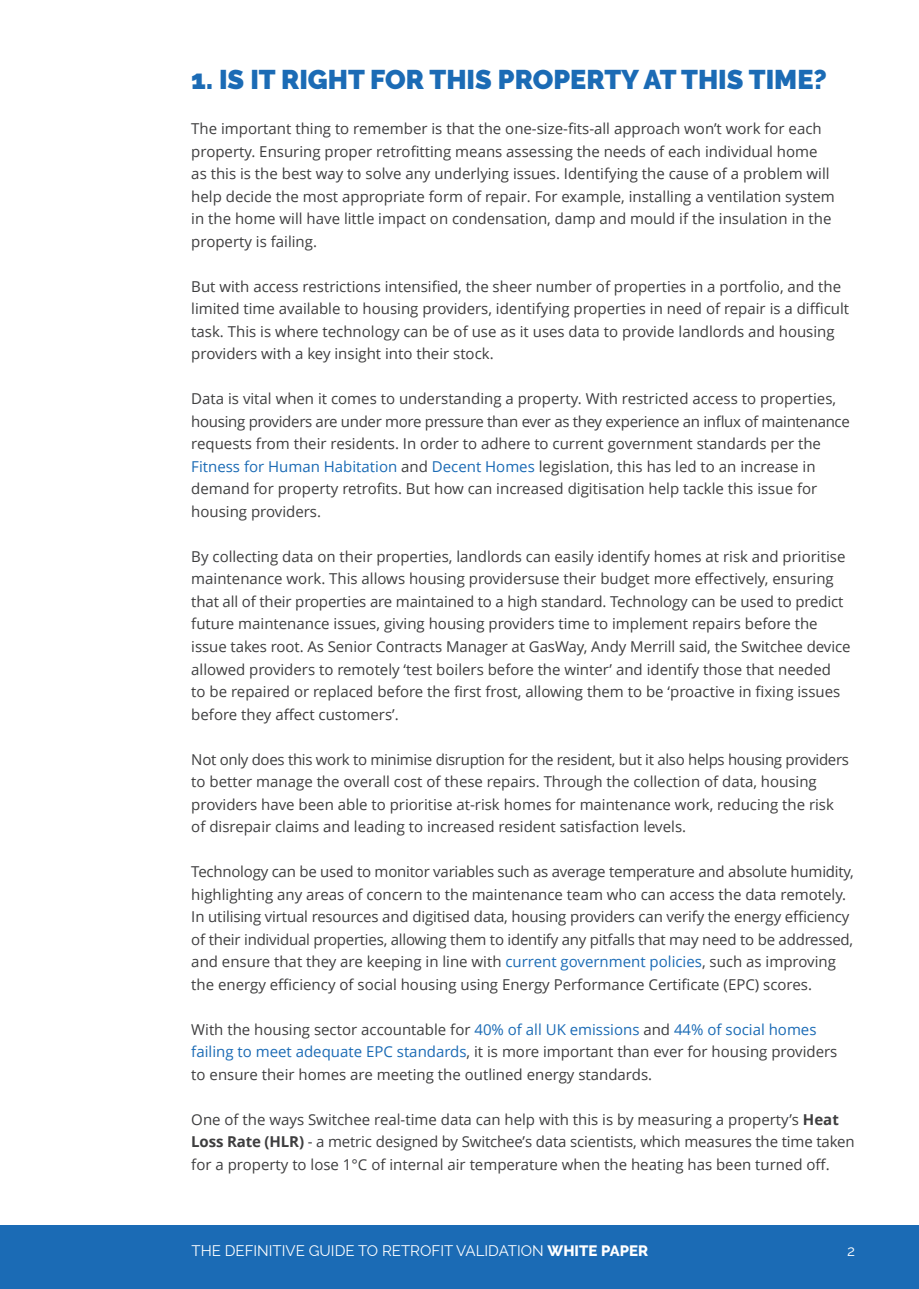
<style>
.page{position:relative;width:919px;height:1289px;background:#fff}
.page>*{position:absolute;margin:0;border:0;box-sizing:border-box;transform-origin:0 0}
.t1{font:900 27px "Raleway";color:#1b6bb5}
.t2{font:15px/22.5px "Open Sans";color:#3e3e3f}
.t3{font:15px "Raleway";color:#fff}
.s1{color:#1b6bb5}
.s2{font-weight:700}
.s3{font-weight:800}
</style>
<div class="page">
<div style="left:0;top:1225px;width:918px;height:63px;background:#1b6bb5"></div>
<p class="t1" style="left:191px;top:64px;width:637px">1. IS IT RIGHT FOR THIS PROPERTY AT THIS TIME?</p>
<p class="t2" style="left:191px;top:117px;width:645px">The important thing to remember is that the one-size-fits-all approach won’t work for each property. Ensuring proper retrofitting means assessing the needs of each individual home as this is the best way to solve any underlying issues. Identifying the cause of a problem will help decide the most appropriate form of repair. For example, installing a ventilation system in the home will have little impact on condensation, damp and mould if the insulation in the property is failing.</p>
<p class="t2" style="left:191px;top:275px;width:659px">But with access restrictions intensified, the sheer number of properties in a portfolio, and the limited time available to housing providers, identifying properties in need of repair is a difficult task. This is where technology can be of use as it uses data to provide landlords and housing providers with a key insight into their stock.</p>
<p class="t2" style="left:191px;top:387px;width:660px">Data is vital when it comes to understanding a property. With restricted access to properties, housing providers are under more pressure than ever as they experience an influx of maintenance requests from their residents. In order to adhere to current government standards per the <span class="s1">Fitness for Human Habitation</span> and <span class="s1">Decent Homes</span> legislation, this has led to an increase in demand for property retrofits. But how can increased digitisation help tackle this issue for housing providers.</p>
<p class="t2" style="left:191px;top:545px;width:660px">By collecting data on their properties, landlords can easily identify homes at risk and prioritise maintenance work. This allows housing providersuse their budget more effectively, ensuring that all of their properties are maintained to a high standard. Technology can be used to predict future maintenance issues, giving housing providers time to implement repairs before the issue takes root. As Senior Contracts Manager at GasWay, Andy Merrill said, the Switchee device allowed providers to remotely ‘test boilers before the winter’ and identify those that needed<br>to be repaired or replaced before the first frost, allowing them to be ‘proactive in fixing issues before they affect customers’.</p>
<p class="t2" style="left:191px;top:747px;width:659px">Not only does this work to minimise disruption for the resident, but it also helps housing providers to better manage the overall cost of these repairs. Through the collection of data, housing providers have been able to prioritise at-risk homes for maintenance work, reducing the risk of disrepair claims and leading to increased resident satisfaction levels.</p>
<p class="t2" style="left:191px;top:860px;width:664px">Technology can be used to monitor variables such as average temperature and absolute humidity, highlighting any areas of concern to the maintenance team who can access the data remotely.<br>In utilising virtual resources and digitised data, housing providers can verify the energy efficiency of their individual properties, allowing them to identify any pitfalls that may need to be addressed, and ensure that they are keeping in line with <span class="s1">current government policies</span>, such as improving the energy efficiency of social housing using Energy Performance Certificate (EPC) scores.</p>
<p class="t2" style="left:191px;top:1017px;width:647px">With the housing sector accountable for <span class="s1">40% of all UK emissions</span> and <span class="s1">44% of social homes failing to meet adequate EPC standards</span>, it is more important than ever for housing providers to ensure their homes are meeting the outlined energy standards.</p>
<p class="t2" style="left:191px;top:1107px;width:664px">One of the ways Switchee real-time data can help with this is by measuring a property’s <span class="s2">Heat<br>Loss Rate (HLR)</span> - a metric designed by Switchee’s data scientists, which measures the time taken for a property to lose 1°C of internal air temperature when the heating has been turned off.</p>
<p class="t3" style="left:191px;top:1241px;width:458px">THE DEFINITIVE GUIDE TO RETROFIT VALIDATION <span class="s3">WHITE PAPER</span></p>
<p class="t3" style="left:847px;top:1241px;width:9px">2</p>
</div>
